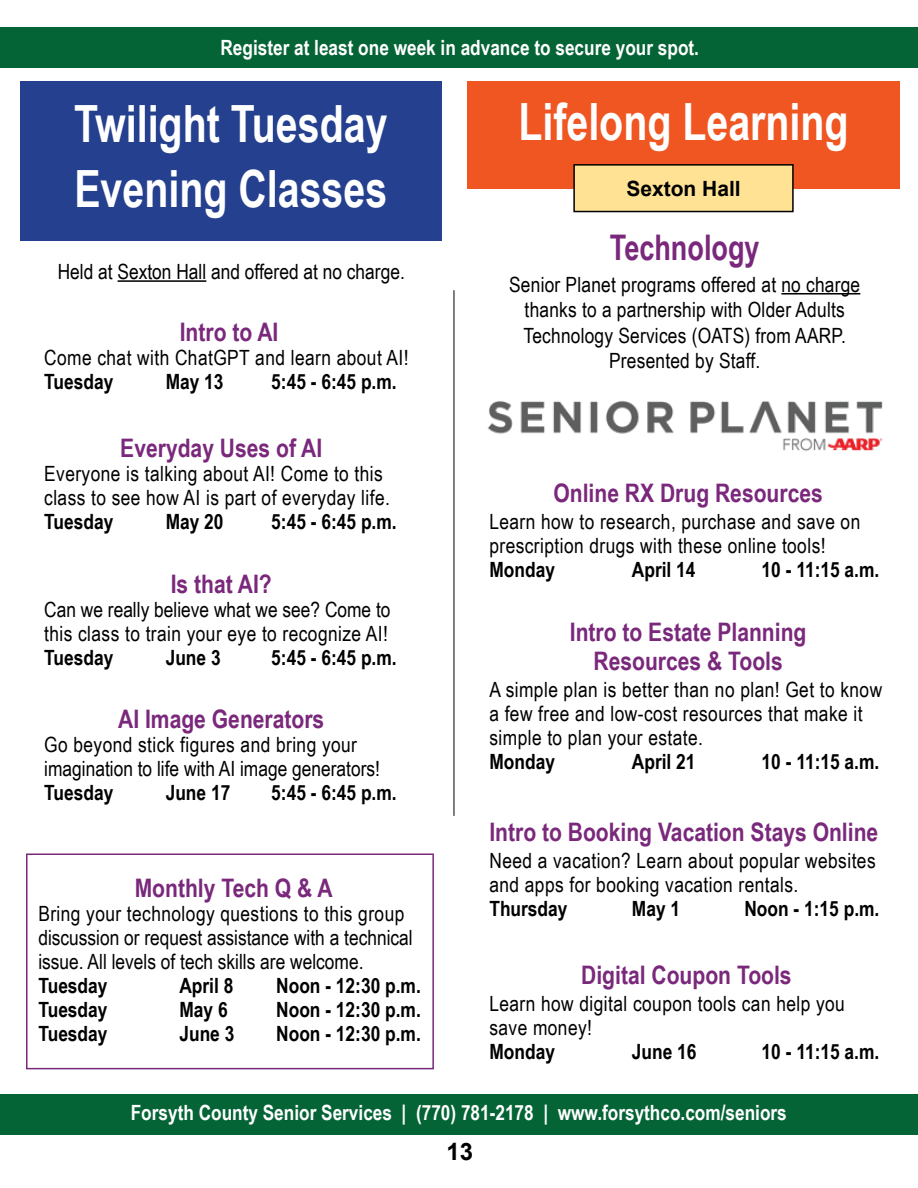
<style>
.page{position:relative;width:918px;height:1188px;background:#fff}
.page>*{position:absolute;margin:0;border:0;box-sizing:border-box;transform-origin:0 0}
.t1{font:700 51.3px/64.5px "Arial Narrow";color:#fff;scale:.93 1}
.t2{font:700 35.25px "Arial Narrow";color:#7a287b;scale:.93 1}
.t3{font:700 25.5px/28.5px "Arial Narrow";color:#7a287b;text-align:center}
.t4{font:700 24px "Arial";color:#000}
.t5{font:21px/24px "Arial Narrow";letter-spacing:.02em;color:#000}
.t6{font:700 21px "Arial Narrow";color:#000}
.t7{font:21px/24px "Arial Narrow";color:#000}
.t8{font:700 21px "Arial Narrow";color:#fff}
.t9{font:700 21px "Arial";color:#000}
</style>
<div class="page">
<div style="left:0;top:1094px;width:918px;height:40px;background:#056436"></div>
<div style="left:0;top:27px;width:918px;height:41px;background:#056436"></div>
<div style="left:20px;top:81px;width:422px;height:160px;background:#25408f"></div>
<img style="left:487px;top:401px;width:396px;height:50px">
<hr style="left:781px;top:293px;width:79px;height:2px;background:#000">
<div style="left:468px;top:81px;width:432px;height:108px;background:#f05622"></div>
<hr style="left:118px;top:280px;width:88px;height:2px;background:#000">
<hr style="left:454px;top:290px;width:1px;height:526px;background:#000">
<div style="left:573px;top:164px;width:221px;height:48px;background:#ffe293;border:2px solid #000"></div>
<div style="left:26px;top:854px;width:408px;height:215px;border:2px solid #7a287b"></div>
<p class="t8" style="left:220px;top:31px;width:480px">Register at least one week in advance to secure your spot.</p>
<h1 class="t1" style="left:74px;top:90px;width:339px">Twilight Tuesday<br>Evening Classes</h1>
<p class="t7" style="left:58px;top:259px;width:349px">Held at Sexton Hall and offered at no charge.</p>
<p class="t3" style="left:180px;top:317px;width:100px">Intro to AI</p>
<p class="t5" style="left:44px;top:345px;width:366px">Come chat with ChatGPT and learn about AI!</p>
<p class="t6" style="left:44px;top:366px;width:71px">Tuesday</p>
<p class="t6" style="left:166px;top:366px;width:59px">May 13</p>
<p class="t6" style="left:271px;top:366px;width:127px">5:45 - 6:45 p.m.</p>
<p class="t3" style="left:120px;top:433px;width:203px">Everyday Uses of AI</p>
<p class="t5" style="left:44px;top:461px;width:347px">Everyone is talking about AI! Come to this class to see how AI is part of everyday life.</p>
<p class="t6" style="left:44px;top:506px;width:71px">Tuesday</p>
<p class="t6" style="left:166px;top:506px;width:59px">May 20</p>
<p class="t6" style="left:271px;top:506px;width:127px">5:45 - 6:45 p.m.</p>
<p class="t3" style="left:171px;top:569px;width:103px">Is that AI?</p>
<p class="t5" style="left:44px;top:597px;width:348px">Can we really believe what we see? Come to this class to train your eye to recognize AI!</p>
<p class="t6" style="left:44px;top:642px;width:71px">Tuesday</p>
<p class="t6" style="left:166px;top:642px;width:56px">June 3</p>
<p class="t6" style="left:271px;top:642px;width:127px">5:45 - 6:45 p.m.</p>
<p class="t3" style="left:118px;top:704px;width:208px">AI Image Generators</p>
<p class="t7" style="left:44px;top:732px;width:337px">Go beyond stick figures and bring your imagination to life with AI image generators!</p>
<p class="t6" style="left:44px;top:777px;width:71px">Tuesday</p>
<p class="t6" style="left:166px;top:777px;width:66px">June 17</p>
<p class="t6" style="left:271px;top:777px;width:127px">5:45 - 6:45 p.m.</p>
<p class="t3" style="left:135px;top:873px;width:199px">Monthly Tech Q &amp; A</p>
<p class="t7" style="left:38px;top:901px;width:376px">Bring your technology questions to this group discussion or request assistance with a technical issue. All levels of tech skills are welcome.</p>
<p class="t6" style="left:38px;top:970px;width:71px">Tuesday</p>
<p class="t6" style="left:179px;top:970px;width:56px">April 8</p>
<p class="t6" style="left:276px;top:970px;width:146px">Noon - 12:30 p.m.</p>
<p class="t6" style="left:38px;top:994px;width:71px">Tuesday</p>
<p class="t6" style="left:179px;top:994px;width:50px">May 6</p>
<p class="t6" style="left:276px;top:994px;width:146px">Noon - 12:30 p.m.</p>
<p class="t6" style="left:38px;top:1018px;width:71px">Tuesday</p>
<p class="t6" style="left:179px;top:1018px;width:56px">June 3</p>
<p class="t6" style="left:276px;top:1018px;width:146px">Noon - 12:30 p.m.</p>
<h1 class="t1" style="left:518px;top:88px;width:357px">Lifelong Learning</h1>
<p class="t9" style="left:626px;top:174px;width:116px">Sexton Hall</p>
<h2 class="t2" style="left:610px;top:221px;width:163px">Technology</h2>
<p class="t5" style="left:509px;top:271px;width:353px;line-height:25.5px;text-align:center">Senior Planet programs offered at no charge thanks to a partnership with Older Adults Technology Services (OATS) from AARP.<br>Presented by Staff.</p>
<p class="t3" style="left:553px;top:477px;width:271px">Online RX Drug Resources</p>
<p class="t5" style="left:489px;top:508px;width:372px">Learn how to research, purchase and save on prescription drugs with these online tools!</p>
<p class="t6" style="left:489px;top:553px;width:67px">Monday</p>
<p class="t6" style="left:632px;top:553px;width:65px">April 14</p>
<p class="t6" style="left:762px;top:553px;width:119px">10 - 11:15 a.m.</p>
<p class="t3" style="left:570px;top:617px;width:238px">Intro to Estate Planning<br>Resources &amp; Tools</p>
<p class="t5" style="left:489px;top:676px;width:394px">A simple plan is better than no plan! Get to know a few free and low-cost resources that make it simple to plan your estate.</p>
<p class="t6" style="left:489px;top:745px;width:67px">Monday</p>
<p class="t6" style="left:632px;top:745px;width:65px">April 21</p>
<p class="t6" style="left:762px;top:745px;width:119px">10 - 11:15 a.m.</p>
<p class="t3" style="left:489px;top:816px;width:390px">Intro to Booking Vacation Stays Online</p>
<p class="t5" style="left:489px;top:848px;width:388px">Need a vacation? Learn about popular websites and apps for booking vacation rentals.</p>
<p class="t6" style="left:489px;top:893px;width:80px">Thursday</p>
<p class="t6" style="left:632px;top:893px;width:50px">May 1</p>
<p class="t6" style="left:744px;top:893px;width:137px">Noon - 1:15 p.m.</p>
<p class="t3" style="left:581px;top:959px;width:212px">Digital Coupon Tools</p>
<p class="t5" style="left:489px;top:990px;width:357px">Learn how digital coupon tools can help you save money!</p>
<p class="t6" style="left:489px;top:1035px;width:67px">Monday</p>
<p class="t6" style="left:632px;top:1035px;width:66px">June 16</p>
<p class="t6" style="left:762px;top:1035px;width:119px">10 - 11:15 a.m.</p>
<p class="t8" style="left:131px;top:1096px;width:658px">Forsyth County Senior Services | (770) 781-2178 | www.forsythco.com/seniors</p>
<p class="t4" style="left:447px;top:1135px;width:28px">13</p>
</div>
